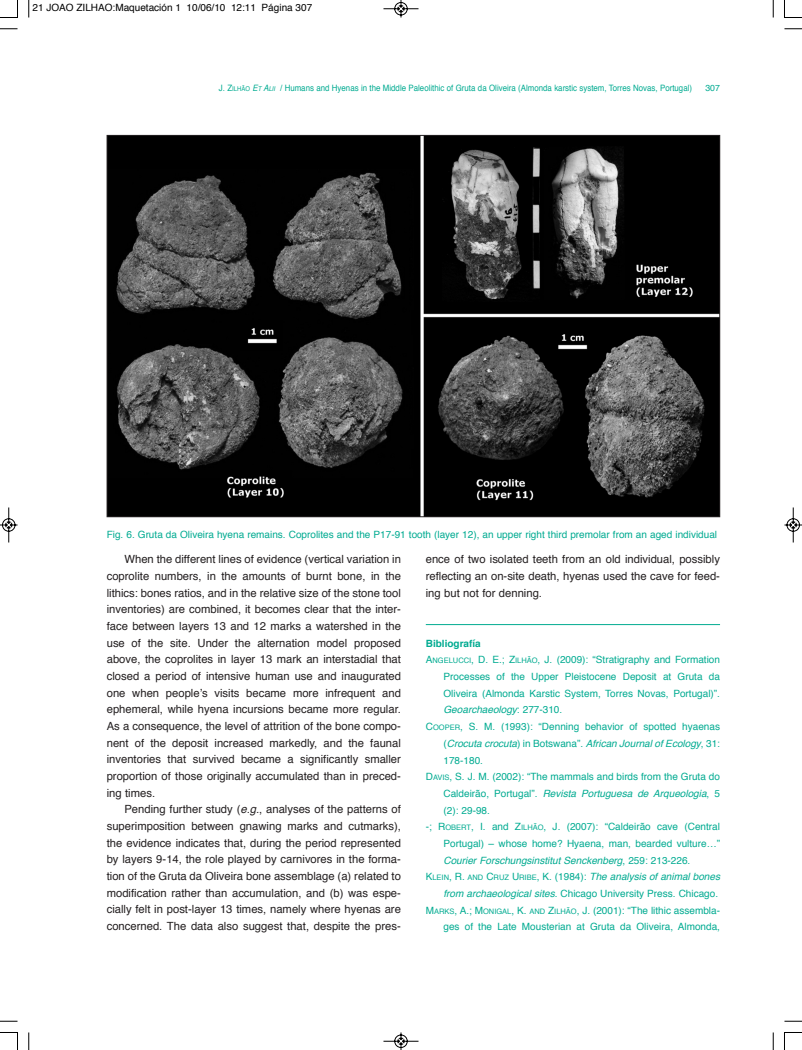
<style>
.page{position:relative;width:802px;height:1050px;background:#fff}
.page>*{position:absolute;margin:0;border:0;box-sizing:border-box;transform-origin:0 0}
.t1{font:11.25px/16.6px "Helvetica";color:#231f20;text-align:justify}
.t2{font:10px "Helvetica";color:#00ab91}
.t3{font:italic 10px "Helvetica";color:#00ab91}
.t4{font:10px "Helvetica";color:#000}
.t5{font:700 10px "Helvetica";color:#00ab91}
.t6{font:8.75px "Helvetica";color:#00ab91;scale:.9 1}
.t7{font:8.75px "Helvetica";color:#00ab91}
.s1{font-size:6.5px}
.s2{font-style:italic}
.s3{font-style:italic;font-size:6.5px}
.s4{font-size:7.5px}
.s5{font-style:normal}
.s6{font-style:normal;font-size:7.5px}
</style>
<div class="page">
<hr style="left:426px;top:624px;width:294px;height:1px;background:#00ab91">
<img style="left:109px;top:137px;width:609px;height:378px">
<svg style="left:28px;top:0;width:2px;height:18px"></svg>
<svg style="left:0;top:28px;width:18px;height:2px"></svg>
<svg style="left:773px;top:0;width:1px;height:18px"></svg>
<svg style="left:784px;top:28px;width:18px;height:2px"></svg>
<svg style="left:28px;top:1032px;width:2px;height:18px"></svg>
<svg style="left:0;top:1021px;width:18px;height:1px"></svg>
<svg style="left:773px;top:1032px;width:1px;height:18px"></svg>
<svg style="left:784px;top:1021px;width:18px;height:1px"></svg>
<svg style="left:0;top:0;width:18px;height:18px"></svg>
<svg style="left:784px;top:0;width:18px;height:18px"></svg>
<svg style="left:0;top:1032px;width:18px;height:18px"></svg>
<svg style="left:784px;top:1032px;width:18px;height:18px"></svg>
<svg style="left:383px;top:0;width:36px;height:18px"></svg>
<svg style="left:383px;top:1032px;width:36px;height:18px"></svg>
<svg style="left:0;top:507px;width:18px;height:36px"></svg>
<svg style="left:784px;top:507px;width:18px;height:36px"></svg>
<p class="t4" style="left:32px;top:4px;width:281px">21 JOAO ZILHAO:Maquetación 1 10/06/10 12:11 Página 307</p>
<p class="t6" style="left:219px;top:84px;width:527px">J. Z<span class="s1">ILHãO</span> <span class="s2">E</span><span class="s3">T</span> <span class="s2">A</span><span class="s3">LII</span> / Humans and Hyenas in the Middle Paleolithic of Gruta da Oliveira (Almonda karstic system, Torres Novas, Portugal)</p>
<p class="t7" style="left:705px;top:84px;width:16px">307</p>
<p class="t2" style="left:107px;top:530px;width:612px">Fig. 6. Gruta da Oliveira hyena remains. Coprolites and the P17-91 tooth (layer 12), an upper right third premolar from an aged individual</p>
<p class="t1" style="left:107px;top:552px;width:296px;text-indent:18px">When the different lines of evidence (vertical variation in coprolite numbers, in the amounts of burnt bone, in the lithics: bones ratios, and in the relative size of the stone tool inventories) are combined, it becomes clear that the inter&shy;face between layers 13 and 12 marks a watershed in the use of the site. Under the alternation model proposed above, the coprolites in layer 13 mark an interstadial that closed a period of intensive human use and inaugurated one when people’s visits became more infrequent and ephemeral, while hyena incursions became more regular.<br>As a consequence, the level of attrition of the bone compo&shy;nent of the deposit increased markedly, and the faunal inventories that survived became a significantly smaller proportion of those originally accumulated than in preced&shy;ing times.</p>
<p class="t1" style="left:107px;top:802px;width:296px;text-indent:18px">Pending further study (<span class="s2">e.g.</span>, analyses of the patterns of superimposition between gnawing marks and cutmarks), the evidence indicates that, during the period represented by layers 9-14, the role played by carnivores in the forma&shy;tion of the Gruta da Oliveira bone assemblage (a) related to modification rather than accumulation, and (b) was espe&shy;cially felt in post-layer 13 times, namely where hyenas are concerned. The data also suggest that, despite the pres-</p>
<p class="t1" style="left:426px;top:552px;width:296px">ence of two isolated teeth from an old individual, possibly reflecting an on-site death, hyenas used the cave for feed&shy;ing but not for denning.</p>
<p class="t5" style="left:426px;top:639px;width:56px">Bibliografía</p>
<p class="t2" style="left:426px;top:655px;width:296px">A<span class="s4">NGELUCCI</span>, D. E.; Z<span class="s4">ILHãO</span>, J. (2009): “Stratigraphy and Formation</p>
<p class="t2" style="left:443px;top:672px;width:278px">Processes of the Upper Pleistocene Deposit at Gruta da</p>
<p class="t2" style="left:443px;top:689px;width:278px">Oliveira (Almonda Karstic System, Torres Novas, Portugal)”.</p>
<p class="t3" style="left:443px;top:705px;width:120px">Geoarchaeology<span class="s5">: 2 7 7 - 3 1 0 .</span></p>
<p class="t2" style="left:426px;top:722px;width:296px">C<span class="s4">OOPER</span>, S. M. (1993): “Denning behavior of spotted hyaenas</p>
<p class="t3" style="left:443px;top:739px;width:278px"><span class="s5">(</span> Crocuta crocuta<span class="s5">) i n B o t s w a n a ” .</span> African Journal of Ecology<span class="s5">, 3 1 :</span></p>
<p class="t2" style="left:443px;top:756px;width:41px">178-180.</p>
<p class="t2" style="left:426px;top:772px;width:296px">D<span class="s4">AVIS</span>, S. J. M. (2002): “The mammals and birds from the Gruta do</p>
<p class="t3" style="left:443px;top:789px;width:278px"><span class="s5">C a l d e i r ã o , P o rt u g a l ” .</span> Revista Portuguesa de Arqueologia<span class="s5">, 5</span></p>
<p class="t2" style="left:443px;top:806px;width:48px">(2): 29-98.</p>
<p class="t2" style="left:426px;top:822px;width:296px">-; R<span class="s4">OBERT</span>, I. and Z<span class="s4">ILHãO</span>, J. (2007): “Caldeirão cave (Central</p>
<p class="t2" style="left:443px;top:839px;width:278px">Portugal) – whose home? Hyaena, man, bearded vulture…”</p>
<p class="t3" style="left:443px;top:856px;width:248px">Courier Forschungsinstitut Senckenberg<span class="s5">, 2 5 9 : 2 1 3 - 2 2 6 .</span></p>
<p class="t3" style="left:426px;top:872px;width:298px"><span class="s5">K</span><span class="s6">LEIN</span><span class="s5">, R.</span> <span class="s6">AND</span> <span class="s5">C</span><span class="s6">RUZ</span> <span class="s5">U</span><span class="s6">RIBE</span><span class="s5">, K. (1984):</span> Theanalysisofanimalbones</p>
<p class="t2" style="left:443px;top:889px;width:276px"><span class="s2">fromarchaeologicalsites</span>. Chicago University Press. Chicago.</p>
<p class="t2" style="left:426px;top:906px;width:296px">M<span class="s4">ARKS</span>, A.; M<span class="s4">ONIGAL</span>, K. <span class="s4">AND</span> Z<span class="s4">ILHãO</span>, J. (2001): “The lithic assembla-</p>
<p class="t2" style="left:443px;top:922px;width:278px">ges of the Late Mousterian at Gruta da Oliveira, Almonda,</p>
</div>
